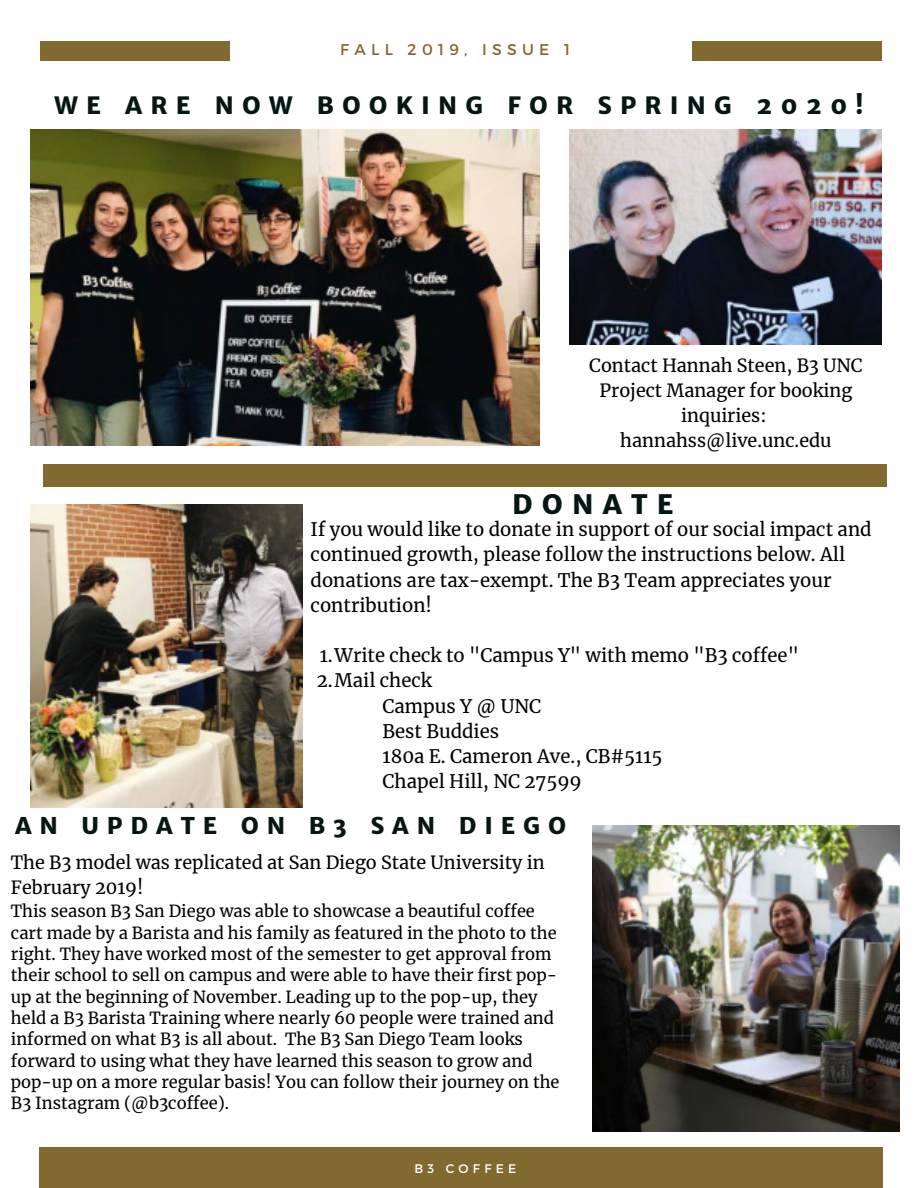
<style>
.page{position:relative;width:918px;height:1188px;background:#fff}
.page>*{position:absolute;margin:0;border:0;box-sizing:border-box;transform-origin:0 0}
.t1{font:800 27px "Merriweather Sans";letter-spacing:.34em;color:#051613}
.t2{font:800 24px "Merriweather Sans";letter-spacing:.34em;color:#051613}
.t3{font:800 23.25px "Merriweather Sans";letter-spacing:.34em;color:#051613}
.t4{font:18.45px/25.2px "Merriweather";color:#000}
.t5{font:18px/25.2px "Merriweather";color:#000;text-align:center}
.t6{font:16.5px/21.3px "Merriweather";color:#000}
.t7{font:15.6px "Montserrat";letter-spacing:.34em;color:#816a2f}
.t8{font:12.45px "Montserrat";letter-spacing:.34em;color:#fff}
</style>
<div class="page">
<div style="left:39px;top:1148px;width:844px;height:40px;background:#816a2f"></div>
<div style="left:40px;top:41px;width:190px;height:20px;background:#816a2f"></div>
<div style="left:692px;top:41px;width:189px;height:20px;background:#816a2f"></div>
<img style="left:569px;top:129px;width:313px;height:215px">
<img style="left:31px;top:129px;width:508px;height:317px">
<img style="left:593px;top:826px;width:307px;height:306px">
<img style="left:31px;top:505px;width:271px;height:302px">
<div style="left:43px;top:464px;width:844px;height:22px;background:#816a2f"></div>
<p class="t7" style="left:340px;top:40px;width:231px">FALL 2019, ISSUE 1</p>
<h2 class="t2" style="left:55px;top:90px;width:810px">WE ARE NOW BOOKING FOR SPRING 2020!</h2>
<p class="t5" style="left:589px;top:352px;width:275px">Contact Hannah Steen, B3 UNC<br>Project Manager for booking inquiries: hannahss@live.unc.edu</p>
<h1 class="t1" style="left:512px;top:486px;width:163px">DONATE</h1>
<p class="t4" style="left:311px;top:516px;width:563px">If you would like to donate in support of our social impact and continued growth, please follow the instructions below. All donations are tax-exempt. The B3 Team appreciates your contribution!</p>
<p class="t4" style="left:320px;top:642px;width:481px">1.Write check to "Campus Y" with memo "B3 coffee"</p>
<p class="t4" style="left:317px;top:668px;width:117px">2.Mail check</p>
<p class="t4" style="left:383px;top:693px;width:160px">Campus Y @ UNC</p>
<p class="t4" style="left:383px;top:718px;width:118px">Best Buddies</p>
<p class="t4" style="left:383px;top:743px;width:281px">180a E. Cameron Ave., CB#5115</p>
<p class="t4" style="left:383px;top:768px;width:201px">Chapel Hill, NC 27599</p>
<h3 class="t3" style="left:15px;top:810px;width:553px">AN UPDATE ON B3 SAN DIEGO</h3>
<p class="t5" style="left:11px;top:849px;width:535px;text-align:left">The B3 model was replicated at San Diego State University in<br>February 2019!</p>
<p class="t6" style="left:11px;top:900px;width:550px">This season B3 San Diego was able to showcase a beautiful coffee cart made by a Barista and his family as featured in the photo to the right. They have worked most of the semester to get approval from their school to sell on campus and were able to have their first pop&shy;up at the beginning of November. Leading up to the pop-up, they held a B3 Barista Training where nearly 60 people were trained and informed on what B3 is all about. The B3 San Diego Team looks forward to using what they have learned this season to grow and pop-up on a more regular basis! You can follow their journey on the B3 Instagram (@b3coffee).</p>
<p class="t8" style="left:414px;top:1161px;width:103px">B3 COFFEE</p>
</div>
